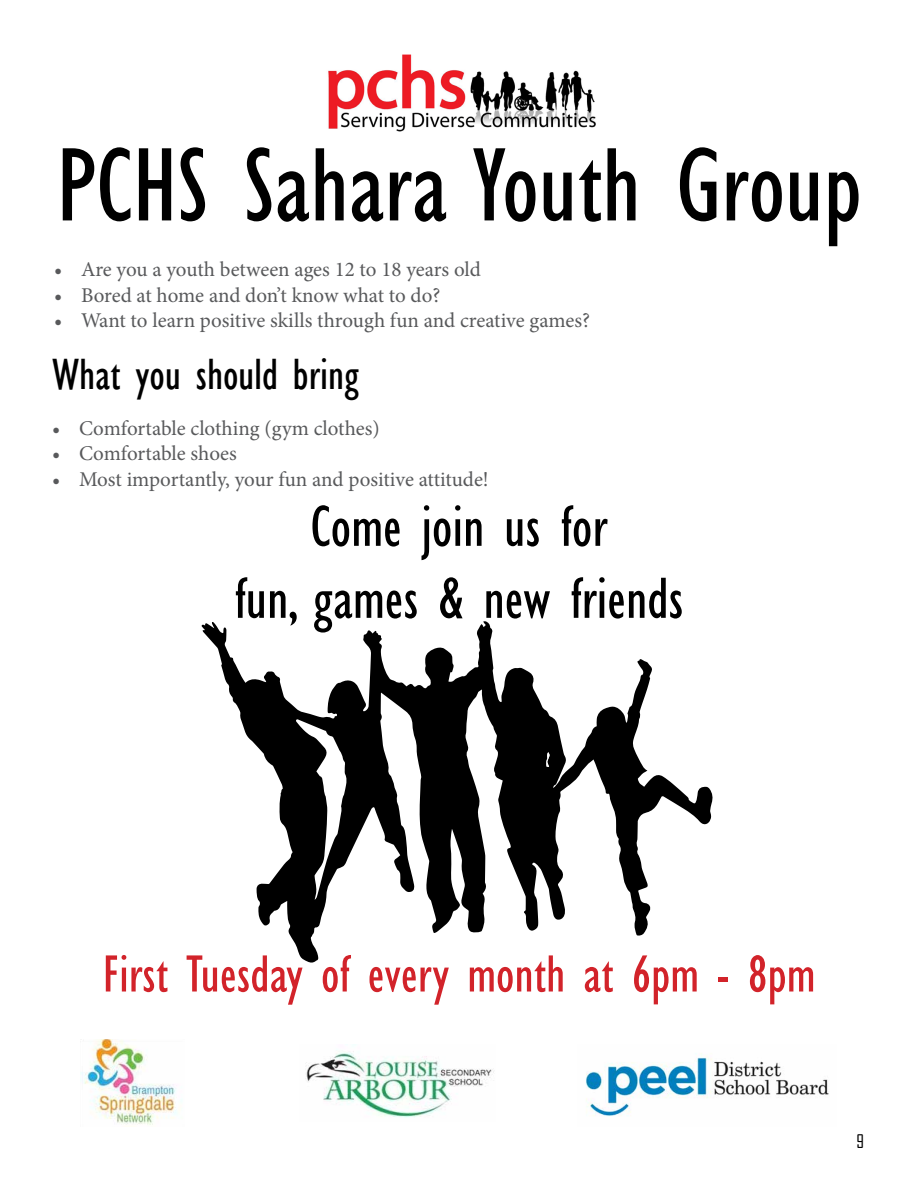
<style>
.page{position:relative;width:918px;height:1188px;background:#fff}
.page>*{position:absolute;margin:0;border:0;box-sizing:border-box;transform-origin:0 0}
.t1{font:condensed 108px "Gill Sans";color:#000}
.t2{font:condensed 60px/72px "Gill Sans";color:#000;text-align:center}
.t3{font:condensed 54px "Gill Sans";color:#d2232a}
.t4{font:condensed 45px "Gill Sans";color:#000}
.t5{font:21px "Minion Pro";letter-spacing:-.005em;color:#58595b}
.t6{font:18px "Agency FB";color:#000}
</style>
<div class="page">
<img style="left:328px;top:54px;width:268px;height:78px">
<img style="left:585px;top:1053px;width:244px;height:64px">
<img style="left:305px;top:1044px;width:189px;height:74px">
<img style="left:80px;top:1040px;width:102px;height:85px">
<svg style="left:201px;top:621px;width:512px;height:342px"></svg>
<svg style="left:546px;top:752px;width:4px;height:15px"></svg>
<h1 class="t1" style="left:56px;top:121px;width:807px">PCHS Sahara Youth Group</h1>
<p class="t5" style="left:54px;top:256px;width:428px">• Are you a youth between ages 12 to 18 years old</p>
<p class="t5" style="left:54px;top:281px;width:388px">• Bored at home and don’t know what to do?</p>
<p class="t5" style="left:54px;top:306px;width:538px">• Want to learn positive skills through fun and creative games?</p>
<h3 class="t4" style="left:52px;top:348px;width:308px">What you should bring</h3>
<p class="t5" style="left:52px;top:414px;width:329px">• Comfortable clothing (gym clothes)</p>
<p class="t5" style="left:52px;top:440px;width:186px">• Comfortable shoes</p>
<p class="t5" style="left:52px;top:465px;width:438px">• Most importantly, your fun and positive attitude!</p>
<h2 class="t2" style="left:235px;top:490px;width:450px">Come join us for<br>fun, games &amp; new friends</h2>
<h3 class="t3" style="left:103px;top:942px;width:714px">First Tuesday of every month at 6pm - 8pm</h3>
<p class="t6" style="left:856px;top:1131px;width:9px">9</p>
</div>
